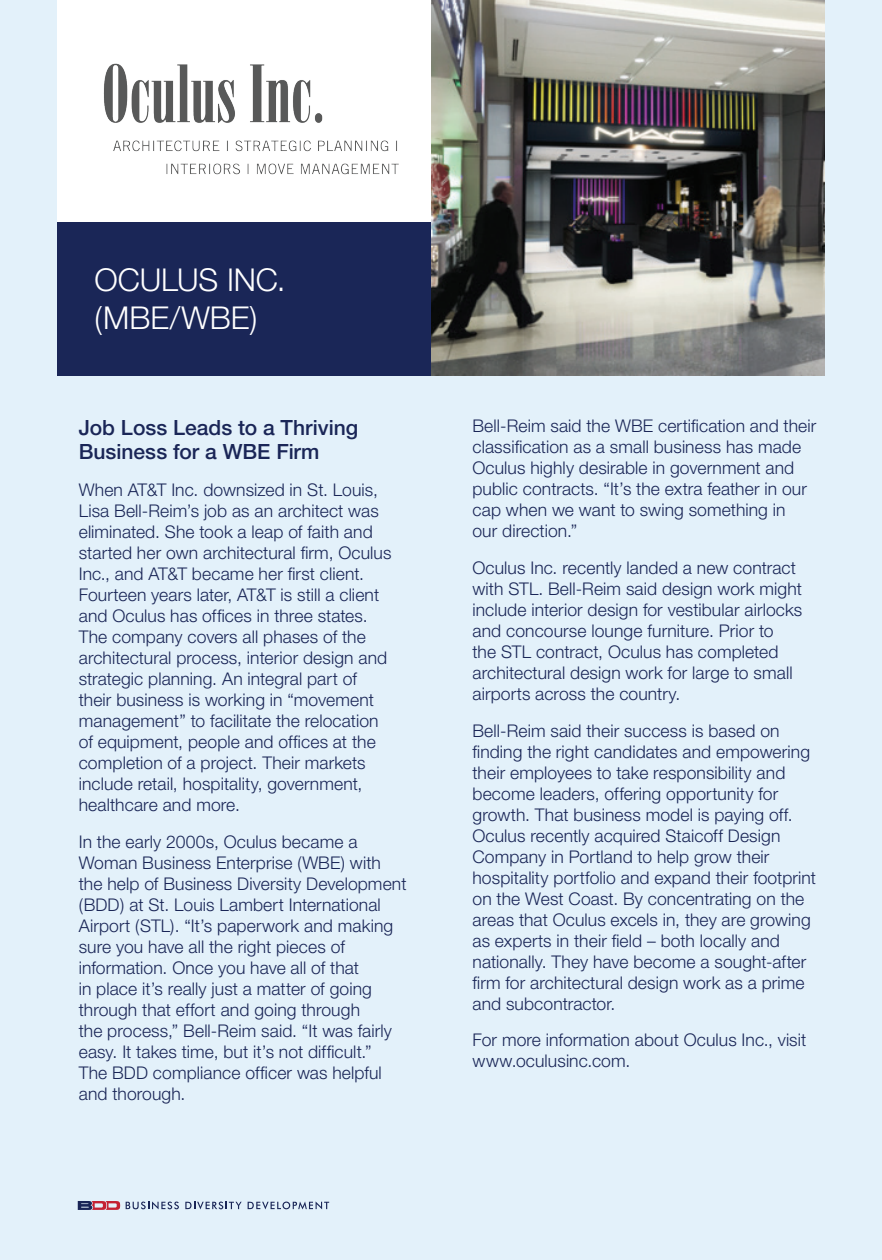
<style>
.page{position:relative;width:882px;height:1260px;background:#e3f1fa}
.page>*{position:absolute;margin:0;border:0;box-sizing:border-box;transform-origin:0 0}
.t1{font:300 31.5px/37.8px "Helvetica Neue";letter-spacing:-.005em;color:#fff}
.t2{font:500 21px/24.5px "Helvetica Neue";color:#1a2657}
.t3{font:300 17.5px/21px "Helvetica Neue";letter-spacing:.005em;color:#1a2657}
</style>
<div class="page">
<svg style="left:78px;top:1201px;width:42px;height:9px"></svg>
<svg style="left:126px;top:1201px;width:53px;height:8px"></svg>
<svg style="left:185px;top:1202px;width:57px;height:7px"></svg>
<svg style="left:248px;top:1201px;width:81px;height:8px"></svg>
<div style="left:57px;top:222px;width:378px;height:153px;background:#1a2657"></div>
<div style="left:57px;top:0;width:378px;height:222px;background:#fff"></div>
<img style="left:103px;top:63px;width:296px;height:112px">
<img style="left:432px;top:0;width:393px;height:376px">
<h1 class="t1" style="left:94px;top:260px;width:193px">OCULUS INC. (MBE/WBE)</h1>
<p class="t2" style="left:79px;top:415px;width:281px">Job Loss Leads to a Thriving<br>Business for a WBE Firm</p>
<p class="t3" style="left:79px;top:479px;width:314px">When AT&amp;T Inc. downsized in St. Louis, Lisa Bell-Reim’s job as an architect was eliminated. She took a leap of faith and started her own architectural firm, Oculus Inc., and AT&amp;T became her first client.<br>Fourteen years later, AT&amp;T is still a client and Oculus has offices in three states.<br>The company covers all phases of the architectural process, interior design and strategic planning. An integral part of their business is working in “movement management” to facilitate the relocation of equipment, people and offices at the completion of a project. Their markets include retail, hospitality, government, healthcare and more.</p>
<p class="t3" style="left:79px;top:831px;width:329px">In the early 2000s, Oculus became a Woman Business Enterprise (WBE) with the help of Business Diversity Development (BDD) at St. Louis Lambert International Airport (STL). “It’s paperwork and making sure you have all the right pieces of information. Once you have all of that<br>in place it’s really just a matter of going through that effort and going through<br>the process,” Bell-Reim said. “It was fairly easy. It takes time, but it’s not difficult.”<br>The BDD compliance officer was helpful and thorough.</p>
<p class="t3" style="left:472px;top:415px;width:345px">Bell-Reim said the WBE certification and their classification as a small business has made Oculus highly desirable in government and public contracts. “It’s the extra feather in our cap when we want to swing something in<br>our direction.”</p>
<p class="t3" style="left:472px;top:557px;width:331px">Oculus Inc. recently landed a new contract with STL. Bell-Reim said design work might include interior design for vestibular airlocks and concourse lounge furniture. Prior to<br>the STL contract, Oculus has completed architectural design work for large to small airports across the country.</p>
<p class="t3" style="left:472px;top:720px;width:345px">Bell-Reim said their success is based on finding the right candidates and empowering their employees to take responsibility and become leaders, offering opportunity for growth. That business model is paying off.<br>Oculus recently acquired Staicoff Design Company in Portland to help grow their hospitality portfolio and expand their footprint on the West Coast. By concentrating on the areas that Oculus excels in, they are growing as experts in their field – both locally and nationally. They have become a sought-after firm for architectural design work as a prime and subcontractor.</p>
<p class="t3" style="left:472px;top:1029px;width:335px">For more information about Oculus Inc., visit www.oculusinc.com.</p>
</div>
